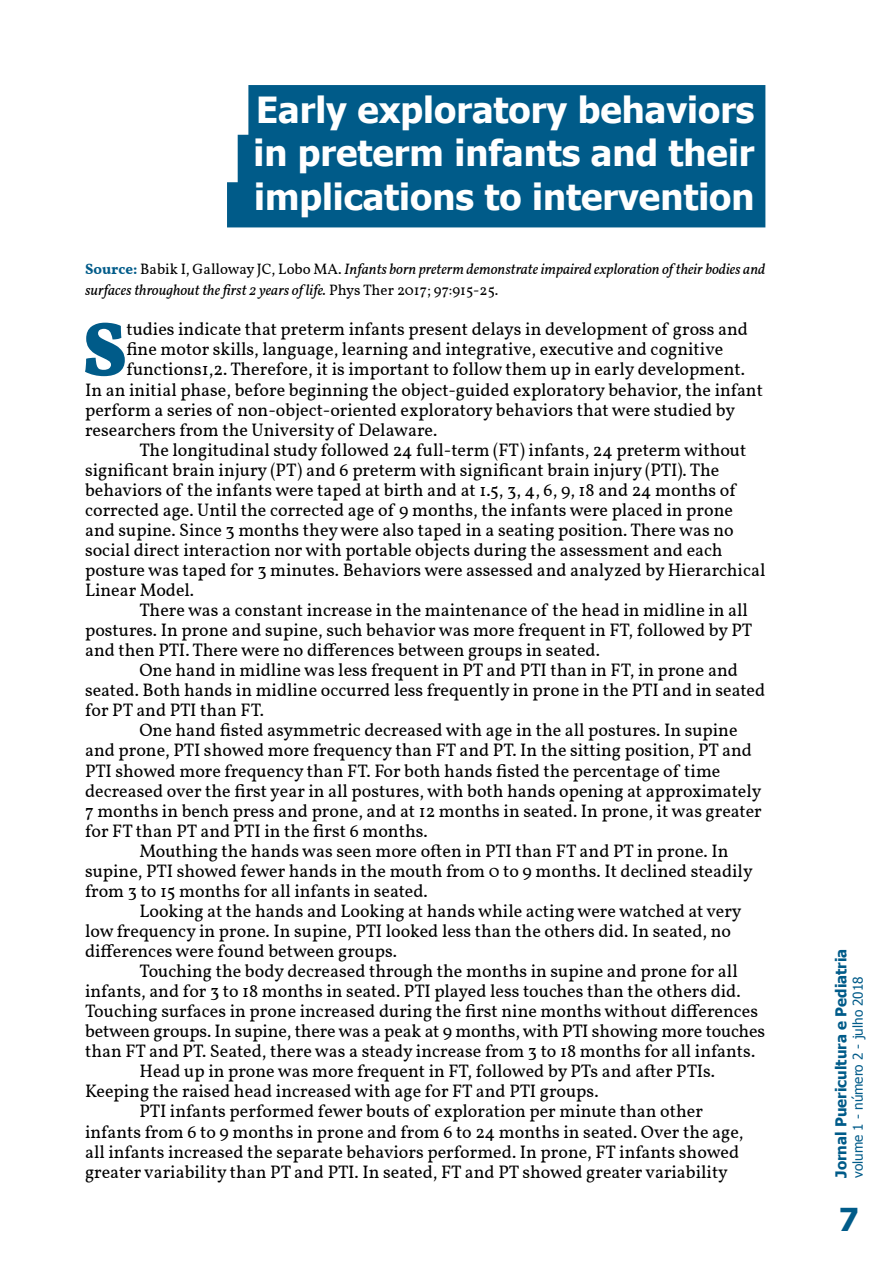
<style>
.page{position:relative;width:893px;height:1263px;background:#fff}
.page>*{position:absolute;margin:0;border:0;box-sizing:border-box;transform-origin:0 0}
.t1{font:900 77.1px "Vollkorn";color:#005b89}
.t2{font:700 36px/43.2px "Tahoma";color:#fff;text-align:justify}
.t3{font:700 31.5px "Tahoma";color:#005b89}
.t4{font:18px "Vollkorn";color:#000}
.t5{font:italic 15px/21.6px "Vollkorn";color:#000}
.t6{font:700 15px "Tahoma";color:#005b89}
.t7{font:13.5px "Tahoma";color:#005b89}
.s1{font-weight:700;font-style:normal;color:#005b89}
.s2{font-style:normal}
</style>
<div class="page">
<div style="left:227px;top:85px;width:538px;height:142px;background:#005b89"></div>
<h2 class="t2" style="left:253px;top:86px;width:503px">Early exploratory behaviors in preterm infants and their implications to intervention</h2>
<p class="t5" style="left:85px;top:258px;width:682px"><span class="s1">Source:</span> <span class="s2">Babik I, Galloway JC, Lobo MA.</span> Infants born preterm demonstrate impaired exploration of their bodies and surfaces throughout the first 2 years of life. <span class="s2">Phys Ther 2017; 97:915-25.</span></p>
<h1 class="t1" style="left:83px;top:290px;width:45px">S</h1>
<p class="t4" style="left:126px;top:316px;width:623px">tudies indicate that preterm infants present delays in development of gross and</p>
<p class="t4" style="left:126px;top:336px;width:598px">fine motor skills, language, learning and integrative, executive and cognitive</p>
<p class="t4" style="left:126px;top:356px;width:620px">functions1,2. Therefore, it is important to follow them up in early development.</p>
<p class="t4" style="left:85px;top:376px;width:679px">In an initial phase, before beginning the object-guided exploratory behavior, the infant</p>
<p class="t4" style="left:85px;top:396px;width:652px">perform a series of non-object-oriented exploratory behaviors that were studied by</p>
<p class="t4" style="left:85px;top:416px;width:354px">researchers from the University of Delaware.</p>
<p class="t4" style="left:139px;top:436px;width:608px">The longitudinal study followed 24 full-term (FT) infants, 24 preterm without</p>
<p class="t4" style="left:85px;top:456px;width:636px">significant brain injury (PT) and 6 preterm with significant brain injury (PTI). The</p>
<p class="t4" style="left:85px;top:476px;width:652px">behaviors of the infants were taped at birth and at 1.5, 3, 4, 6, 9, 18 and 24 months of</p>
<p class="t4" style="left:85px;top:496px;width:649px">corrected age. Until the corrected age of 9 months, the infants were placed in prone</p>
<p class="t4" style="left:85px;top:516px;width:650px">and supine. Since 3 months they were also taped in a seating position. There was no</p>
<p class="t4" style="left:85px;top:536px;width:639px">social direct interaction nor with portable objects during the assessment and each</p>
<p class="t4" style="left:85px;top:557px;width:682px">posture was taped for 3 minutes. Behaviors were assessed and analyzed by Hierarchical</p>
<p class="t4" style="left:85px;top:577px;width:111px">Linear Model.</p>
<p class="t4" style="left:139px;top:597px;width:610px">There was a constant increase in the maintenance of the head in midline in all</p>
<p class="t4" style="left:85px;top:617px;width:669px">postures. In prone and supine, such behavior was more frequent in FT, followed by PT</p>
<p class="t4" style="left:85px;top:637px;width:516px">and then PTI. There were no differences between groups in seated.</p>
<p class="t4" style="left:139px;top:657px;width:600px">One hand in midline was less frequent in PT and PTI than in FT, in prone and</p>
<p class="t4" style="left:85px;top:677px;width:682px">seated. Both hands in midline occurred less frequently in prone in the PTI and in seated</p>
<p class="t4" style="left:85px;top:697px;width:181px">for PT and PTI than FT.</p>
<p class="t4" style="left:139px;top:717px;width:600px">One hand fisted asymmetric decreased with age in the all postures. In supine</p>
<p class="t4" style="left:85px;top:737px;width:668px">and prone, PTI showed more frequency than FT and PT. In the sitting position, PT and</p>
<p class="t4" style="left:85px;top:757px;width:637px">PTI showed more frequency than FT. For both hands fisted the percentage of time</p>
<p class="t4" style="left:85px;top:777px;width:678px">decreased over the first year in all postures, with both hands opening at approximately</p>
<p class="t4" style="left:85px;top:797px;width:678px">7 months in bench press and prone, and at 12 months in seated. In prone, it was greater</p>
<p class="t4" style="left:85px;top:817px;width:344px">for FT than PT and PTI in the first 6 months.</p>
<p class="t4" style="left:139px;top:837px;width:591px">Mouthing the hands was seen more often in PTI than FT and PT in prone. In</p>
<p class="t4" style="left:85px;top:857px;width:669px">supine, PTI showed fewer hands in the mouth from 0 to 9 months. It declined steadily</p>
<p class="t4" style="left:85px;top:877px;width:344px">from 3 to 15 months for all infants in seated.</p>
<p class="t4" style="left:139px;top:897px;width:604px">Looking at the hands and Looking at hands while acting were watched at very</p>
<p class="t4" style="left:85px;top:917px;width:648px">low frequency in prone. In supine, PTI looked less than the others did. In seated, no</p>
<p class="t4" style="left:85px;top:938px;width:313px">differences were found between groups.</p>
<p class="t4" style="left:139px;top:958px;width:600px">Touching the body decreased through the months in supine and prone for all</p>
<p class="t4" style="left:85px;top:978px;width:657px">infants, and for 3 to 18 months in seated. PTI played less touches than the others did.</p>
<p class="t4" style="left:85px;top:998px;width:675px">Touching surfaces in prone increased during the first nine months without differences</p>
<p class="t4" style="left:85px;top:1018px;width:682px">between groups. In supine, there was a peak at 9 months, with PTI showing more touches</p>
<p class="t4" style="left:85px;top:1038px;width:672px">than FT and PT. Seated, there was a steady increase from 3 to 18 months for all infants.</p>
<p class="t4" style="left:139px;top:1058px;width:577px">Head up in prone was more frequent in FT, followed by PTs and after PTIs.</p>
<p class="t4" style="left:85px;top:1078px;width:515px">Keeping the raised head increased with age for FT and PTI groups.</p>
<p class="t4" style="left:139px;top:1098px;width:565px">PTI infants performed fewer bouts of exploration per minute than other</p>
<p class="t4" style="left:85px;top:1118px;width:660px">infants from 6 to 9 months in prone and from 6 to 24 months in seated. Over the age,</p>
<p class="t4" style="left:85px;top:1138px;width:656px">all infants increased the separate behaviors performed. In prone, FT infants showed</p>
<p class="t4" style="left:85px;top:1158px;width:644px">greater variability than PT and PTI. In seated, FT and PT showed greater variability</p>
<p class="t6" style="left:831px;top:1178px;width:231px;rotate:-90deg">Jornal Puericultura e Pediatria</p>
<p class="t7" style="left:849px;top:1178px;width:203px;rotate:-90deg">volume 1 - número 2 - julho 2018</p>
<h3 class="t3" style="left:839px;top:1197px;width:22px">7</h3>
</div>
